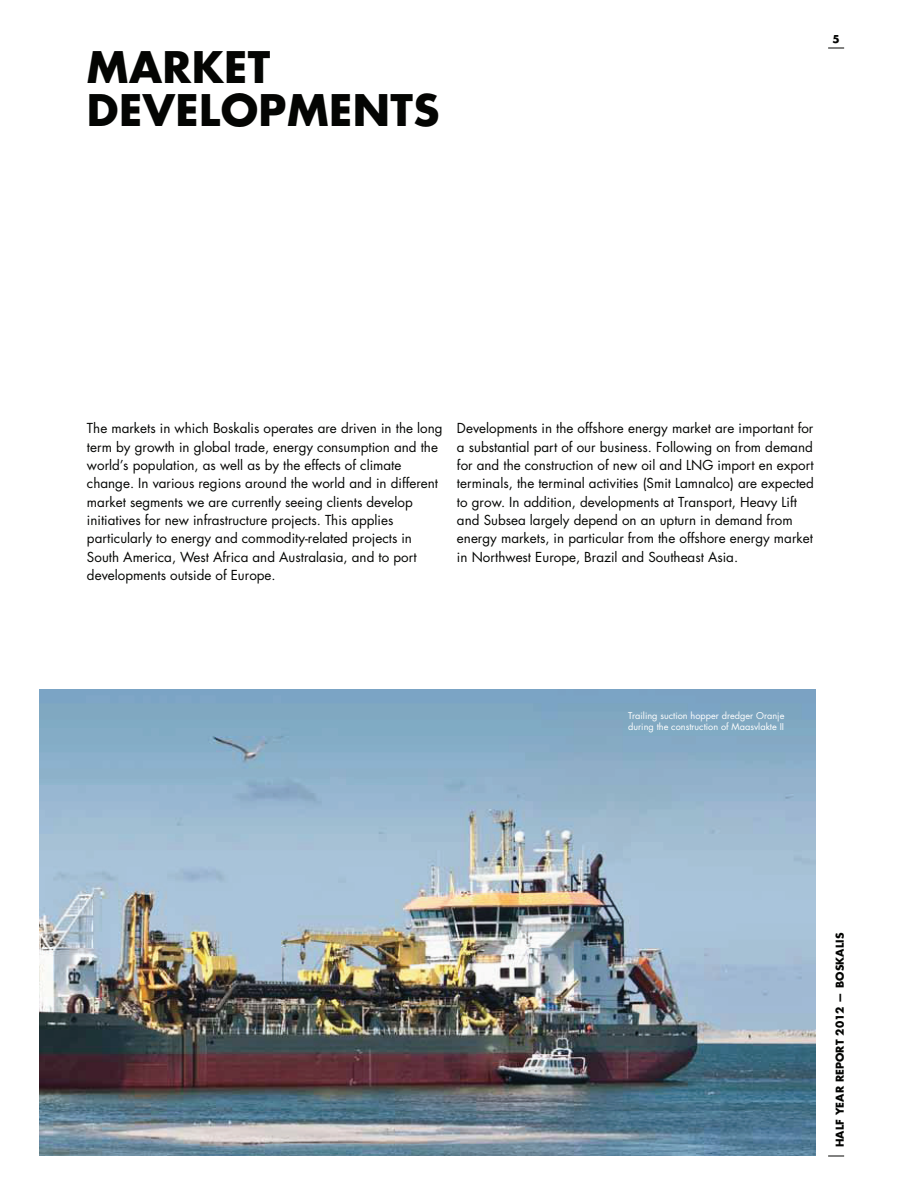
<style>
.page{position:relative;width:918px;height:1188px;background:#fff}
.page>*{position:absolute;margin:0;border:0;box-sizing:border-box;transform-origin:0 0}
.t1{font:700 42.3px/42.3px "Futura Std";letter-spacing:.01em;color:#040503}
.t2{font:13.35px/18.3px "Futura Std";color:#040503}
.t3{font:700 10.65px "Futura Std";letter-spacing:.01em;color:#040503}
.t4{font:9.15px/11.2px "Futura Std";color:#fff}
</style>
<div class="page">
<svg style="left:828px;top:48px;width:16px;height:1px"></svg>
<svg style="left:828px;top:1156px;width:16px;height:1px"></svg>
<img style="left:39px;top:689px;width:776px;height:467px">
<h1 class="t1" style="left:87px;top:50px;width:354px">MARKET<br>DEVELOPMENTS</h1>
<p class="t3" style="left:833px;top:35px;width:9px">5</p>
<p class="t2" style="left:87px;top:420px;width:357px">The markets in which Boskalis operates are driven in the long term by growth in global trade, energy consumption and the world’s population, as well as by the effects of climate change. In various regions around the world and in different market segments we are currently seeing clients develop initiatives for new infrastructure projects. This applies particularly to energy and commodity-related projects in South America, West Africa and Australasia, and to port developments outside of Europe.</p>
<p class="t2" style="left:457px;top:420px;width:358px">Developments in the offshore energy market are important for a substantial part of our business. Following on from demand for and the construction of new oil and LNG import en export terminals, the terminal activities (Smit Lamnalco) are expected to grow. In addition, developments at Transport, Heavy Lift and Subsea largely depend on an upturn in demand from energy markets, in particular from the offshore energy market in Northwest Europe, Brazil and Southeast Asia.</p>
<p class="t4" style="left:628px;top:711px;width:158px">Trailing suction hopper dredger Oranje during the construction of Maasvlakte II</p>
<p class="t3" style="left:835px;top:1147px;width:216px;rotate:-90deg">HALF YEAR REPORT 2012 — BOSKALIS</p>
</div>
